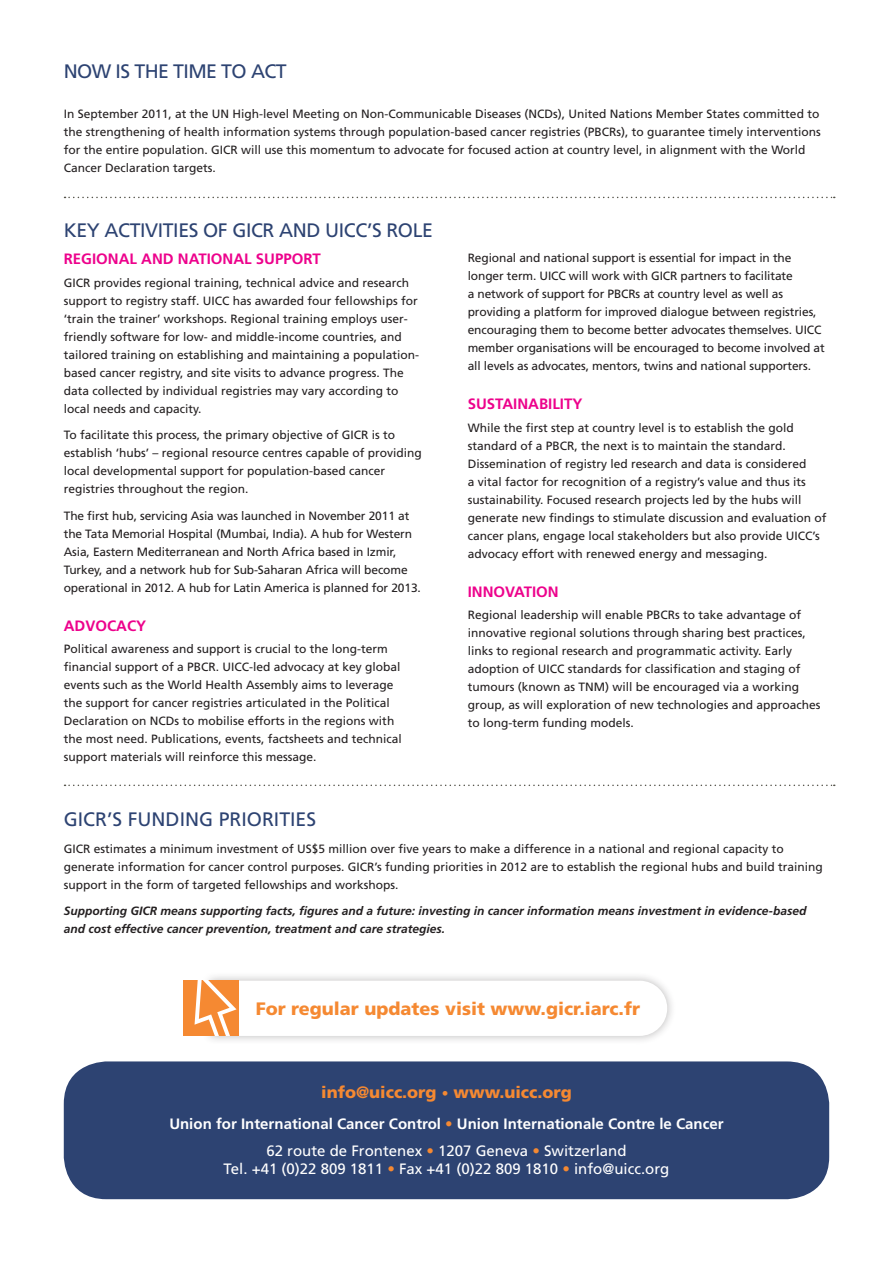
<style>
.page{position:relative;width:893px;height:1263px;background:#fff}
.page>*{position:absolute;margin:0;border:0;box-sizing:border-box;transform-origin:0 0}
._5_PARA_HEAD{font:19.5px "Frutiger LT Std";letter-spacing:-.02em;color:#2d4372}
._2_SUB_HEADER{font:19.5px "Frutiger LT Std";color:#2d4372}
._2_SUB_HEADER-2{font:19.5px "Frutiger LT Std";letter-spacing:-.03em;color:#2d4372}
._3_INTRO{font:900 18px "Frutiger LT Std";color:#f58932}
._3_INTRO-2{font:900 16.5px "Frutiger LT Std";color:#f58932}
._3_INTRO-3{font:15px/18px "Frutiger LT Std";color:#fff;text-align:center}
._3_INTRO-4{font:700 15px "Frutiger LT Std";color:#fff}
._5_PARA_HEAD-2{font:700 15px "Frutiger LT Std";color:#ed028c}
._4_BODY{font:12px/18px "Frutiger LT Std";color:#231f20}
._5_PARA_HEAD-3{font:12px/18px "Frutiger LT Std";color:#231f20}
._4_BODY-2{font:italic 700 12px/18px "Frutiger LT Std";color:#231f20}
.s1{font-weight:700;font-size:13.5px}
.s2{color:#f58932}
.s3{font-weight:700;color:#f58932}
</style>
<div class="page">
<div style="left:64px;top:1061px;width:765px;height:138px;background:#2d4372;border-radius:43px"></div>
<svg style="left:65px;top:197px;width:770px;height:1px"></svg>
<svg style="left:65px;top:784px;width:770px;height:2px"></svg>
<div style="left:202px;top:972px;width:474px;height:73px;background:#231f20;opacity:.3"></div>
<svg style="left:183px;top:981px;width:484px;height:55px"></svg>
<p class="_2_SUB_HEADER-2" style="left:64px;top:60px;width:224px">NOW IS THE TIME TO ACT</p>
<p class="_5_PARA_HEAD-3" style="left:64px;top:105px;width:758px">In September 2011, at the UN High-level Meeting on Non-Communicable Diseases (NCDs), United Nations Member States committed to the strengthening of health information systems through population-based cancer registries (PBCRs), to guarantee timely interventions for the entire population. GICR will use this momentum to advocate for focused action at country level, in alignment with the World Cancer Declaration targets.</p>
<p class="_5_PARA_HEAD" style="left:64px;top:219px;width:371px">KEY ACTIVITIES OF GICR AND UICC’S ROLE</p>
<p class="_5_PARA_HEAD-2" style="left:64px;top:250px;width:258px">REGIONAL AND NATIONAL SUPPORT</p>
<p class="_4_BODY" style="left:64px;top:273px;width:357px">GICR provides regional training, technical advice and research support to registry staff. UICC has awarded four fellowships for ‘train the trainer’ workshops. Regional training employs user&shy;friendly software for low- and middle-income countries, and tailored training on establishing and maintaining a population&shy;based cancer registry, and site visits to advance progress. The data collected by individual registries may vary according to local needs and capacity.</p>
<p class="_4_BODY" style="left:64px;top:426px;width:360px">To facilitate this process, the primary objective of GICR is to establish ‘hubs’ – regional resource centres capable of providing local developmental support for population-based cancer registries throughout the region.</p>
<p class="_4_BODY" style="left:64px;top:506px;width:359px">The first hub, servicing Asia was launched in November 2011 at the Tata Memorial Hospital (Mumbai, India). A hub for Western Asia, Eastern Mediterranean and North Africa based in Izmir, Turkey, and a network hub for Sub-Saharan Africa will become operational in 2012. A hub for Latin America is planned for 2013.</p>
<p class="_5_PARA_HEAD-2" style="left:64px;top:617px;width:84px">ADVOCACY</p>
<p class="_4_BODY" style="left:64px;top:640px;width:340px">Political awareness and support is crucial to the long-term financial support of a PBCR. UICC-led advocacy at key global events such as the World Health Assembly aims to leverage the support for cancer registries articulated in the Political Declaration on NCDs to mobilise efforts in the regions with the most need. Publications, events, factsheets and technical support materials will reinforce this message.</p>
<p class="_4_BODY" style="left:468px;top:249px;width:358px">Regional and national support is essential for impact in the longer term. UICC will work with GICR partners to facilitate<br>a network of support for PBCRs at country level as well as providing a platform for improved dialogue between registries, encouraging them to become better advocates themselves. UICC member organisations will be encouraged to become involved at all levels as advocates, mentors, twins and national supporters.</p>
<p class="_5_PARA_HEAD-2" style="left:468px;top:395px;width:116px">SUSTAINABILITY</p>
<p class="_4_BODY" style="left:468px;top:418px;width:360px">While the first step at country level is to establish the gold standard of a PBCR, the next is to maintain the standard.<br>Dissemination of registry led research and data is considered<br>a vital factor for recognition of a registry’s value and thus its sustainability. Focused research projects led by the hubs will generate new findings to stimulate discussion and evaluation of cancer plans, engage local stakeholders but also provide UICC’s advocacy effort with renewed energy and messaging.</p>
<p class="_5_PARA_HEAD-2" style="left:468px;top:583px;width:93px">INNOVATION</p>
<p class="_4_BODY" style="left:468px;top:606px;width:354px">Regional leadership will enable PBCRs to take advantage of innovative regional solutions through sharing best practices, links to regional research and programmatic activity. Early adoption of UICC standards for classification and staging of tumours (known as TNM) will be encouraged via a working group, as will exploration of new technologies and approaches to long-term funding models.</p>
<p class="_2_SUB_HEADER" style="left:64px;top:808px;width:254px">GICR’S FUNDING PRIORITIES</p>
<p class="_4_BODY" style="left:64px;top:840px;width:760px">GICR estimates a minimum investment of US$5 million over five years to make a difference in a national and regional capacity to generate information for cancer control purposes. GICR’s funding priorities in 2012 are to establish the regional hubs and build training support in the form of targeted fellowships and workshops.</p>
<p class="_4_BODY-2" style="left:64px;top:902px;width:744px">Supporting GICR means supporting facts, figures and a future: investing in cancer information means investment in evidence-based and cost effective cancer prevention, treatment and care strategies.</p>
<p class="_3_INTRO" style="left:256px;top:998px;width:386px">For regular updates visit www.gicr.iarc.fr</p>
<p class="_3_INTRO-2" style="left:321px;top:1083px;width:252px">info@uicc.org <span class="s1">•</span> www.uicc.org</p>
<p class="_3_INTRO-4" style="left:169px;top:1115px;width:556px">Union for International Cancer Control <span class="s2">•</span> Union Internationale Contre le Cancer</p>
<p class="_3_INTRO-3" style="left:224px;top:1141px;width:447px">62 route de Frontenex <span class="s3">•</span> 1207 Geneva <span class="s3">•</span> Switzerland<br>Tel. +41 (0)22 809 1811 <span class="s3">•</span> Fax +41 (0)22 809 1810 <span class="s3">•</span> info@uicc.org</p>
</div>
